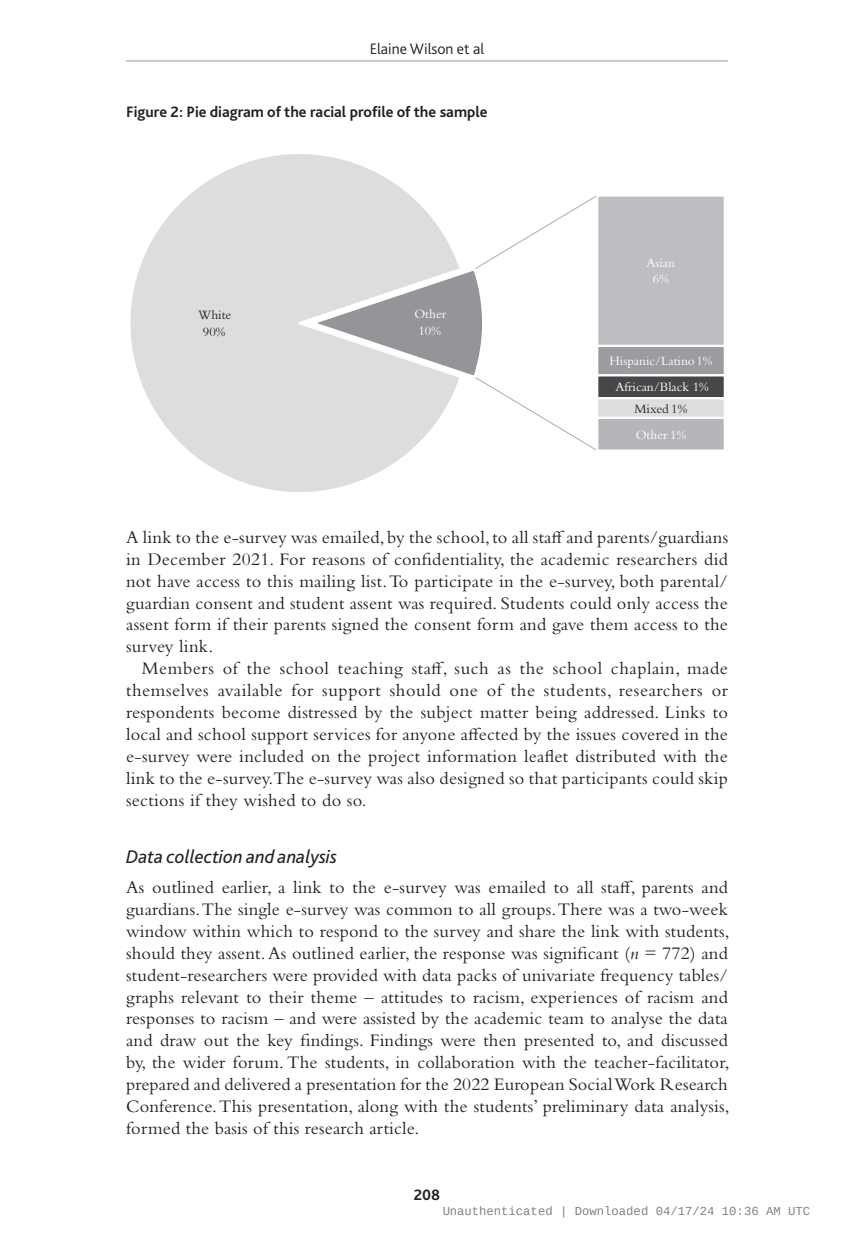
<style>
.page{position:relative;width:854px;height:1241px;background:#fff}
.page>*{position:absolute;margin:0;border:0;box-sizing:border-box;transform-origin:0 0}
.HeadB{font:italic 19.25px "Bliss Pro";color:#231f20}
.Text{font:18.38px/21.9px "Bembo Std";letter-spacing:.01em;color:#231f20;text-align:justify}
.TextInd{font:18.38px/21.9px "Bembo Std";letter-spacing:.015em;color:#231f20;text-align:justify}
.FigCaption{font:700 15.75px "Bliss Pro";color:#231f20}
.t1{font:300 15.75px "Bliss Pro";color:#231f20}
.graphic{font:13.3px/16.3px "Bembo MT Pro";color:#fff;text-align:center}
.graphic-2{font:13.3px/16.3px "Bembo MT Pro";color:#231f20;text-align:center}
.t2{font:12.25px "Liberation Mono";color:rgb(0 0 0/.5)}
.s1{color:#fff}
.s2{font-style:italic}
</style>
<div class="page">
<hr style="left:126px;top:60px;width:601px;height:1px;background:#939598">
<svg style="left:130px;top:154px;width:278px;height:338px"></svg>
<div style="left:597px;top:195px;width:127px;height:151px;background:#bdbec1"></div>
<div style="left:596px;top:194px;width:129px;height:153px;border:2px solid #fff"></div>
<div style="left:597px;top:346px;width:127px;height:29px;background:#9b9ca0"></div>
<div style="left:596px;top:345px;width:129px;height:31px;border:2px solid #fff"></div>
<div style="left:597px;top:375px;width:127px;height:23px;background:#464748"></div>
<div style="left:596px;top:374px;width:129px;height:25px;border:2px solid #fff"></div>
<div style="left:597px;top:398px;width:127px;height:20px;background:#dcdddf"></div>
<div style="left:596px;top:397px;width:129px;height:22px;border:2px solid #fff"></div>
<div style="left:597px;top:418px;width:127px;height:32px;background:#b5b6ba"></div>
<div style="left:596px;top:417px;width:129px;height:34px;border:2px solid #fff"></div>
<svg style="left:306px;top:194px;width:292px;height:258px"></svg>
<p class="t1" style="left:369px;top:39px;width:116px">Elaine Wilson et al</p>
<p class="FigCaption" style="left:126px;top:102px;width:363px">Figure 2: Pie diagram of the racial profile of the sample</p>
<p class="graphic-2" style="left:198px;top:307px;width:35px">White<br>90%</p>
<p class="graphic" style="left:414px;top:306px;width:33px">Other<br>10%</p>
<p class="graphic" style="left:646px;top:254px;width:30px">Asian<br>6%</p>
<p class="graphic" style="left:609px;top:347px;width:104px;line-height:26.1px">Hispanic/Latino1%<br>African/Black 1%</p>
<p class="graphic-2" style="left:634px;top:395px;width:54px;line-height:26.1px;text-align:left">Mixed 1%<br><span class="s1">Other 1%</span></p>
<p class="Text" style="left:126px;top:525px;width:603px">A link to the e-survey was emailed, by the school, to all staff and parents/guardians in December 2021. For reasons of confidentiality, the academic researchers did not have access to this mailing list. To participate in the e-survey, both parental/ guardian consent and student assent was required. Students could only access the assent form if their parents signed the consent form and gave them access to the survey link.</p>
<p class="TextInd" style="left:126px;top:657px;width:603px;text-indent:16px">Members of the school teaching staff, such as the school chaplain, made themselves available for support should one of the students, researchers or respondents become distressed by the subject matter being addressed. Links to local and school support services for anyone affected by the issues covered in the e-survey were included on the project information leaflet distributed with the link to the e-survey. The e-survey was also designed so that participants could skip sections if they wished to do so.</p>
<p class="HeadB" style="left:126px;top:844px;width:212px">Data collection and analysis</p>
<p class="Text" style="left:126px;top:875px;width:605px">As outlined earlier, a link to the e-survey was emailed to all staff, parents and guardians. The single e-survey was common to all groups. There was a two-week window within which to respond to the survey and share the link with students, should they assent. As outlined earlier, the response was significant (<span class="s2">n</span> = 772) and student-researchers were provided with data packs of univariate frequency tables/ graphs relevant to their theme – attitudes to racism, experiences of racism and responses to racism – and were assisted by the academic team to analyse the data and draw out the key findings. Findings were then presented to, and discussed by, the wider forum. The students, in collaboration with the teacher-facilitator, prepared and delivered a presentation for the 2022 European Social Work Research Conference. This presentation, along with the students’ preliminary data analysis, formed the basis of this research article.</p>
<p class="FigCaption" style="left:413px;top:1184px;width:28px">208</p>
<p class="t2" style="left:442px;top:1204px;width:369px">Unauthenticated | Downloaded 04/17/24 10:36 AM UTC</p>
</div>
